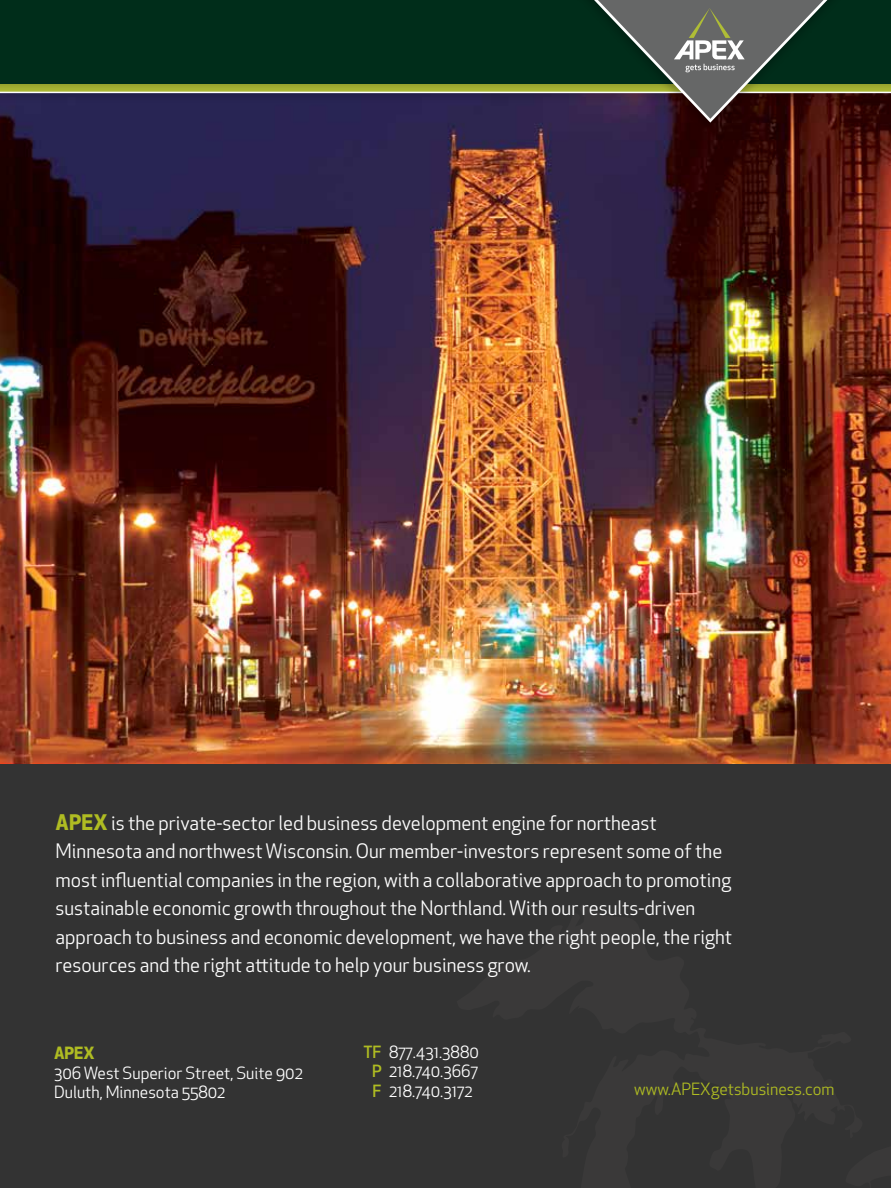
<style>
.page{position:relative;width:891px;height:1188px;background:#fff}
.page>*{position:absolute;margin:0;border:0;box-sizing:border-box;transform-origin:0 0}
.t1{font:700 21px "Apex New";color:#afbc22}
.t2{font:19.5px/28.5px "Apex New";color:#fff}
.t3{font:16.5px/19.8px "Apex New";color:#fff}
.t4{font:16.5px "Apex New";color:#afbc22}
.t5{font:700 16.5px "Apex New";color:#afbc22}
.s1{font-weight:500;color:#afbc22}
</style>
<div class="page">
<div style="left:0;top:594px;width:891px;height:594px;background:#333"></div>
<img style="left:0;top:123px;width:891px;height:640px">
<div style="left:569px;top:0;width:283px;height:135px;background:#000;opacity:.25"></div>
<svg style="left:0;top:0;width:891px;height:123px;background:#263c32"></svg>
<p class="t1" style="left:56px;top:807px;width:28px">APEX</p>
<p class="t2" style="left:56px;top:808px;width:678px;text-indent:56px">is the private-sector led business development engine for northeast Minnesota and northwest Wisconsin. Our member-investors represent some of the most influential companies in the region, with a collaborative approach to promoting sustainable economic growth throughout the Northland. With our results-driven approach to business and economic development, we have the right people, the right resources and the right attitude to help your business grow.</p>
<p class="t5" style="left:54px;top:1041px;width:22px">APEX</p>
<p class="t3" style="left:54px;top:1063px;width:250px">306 West Superior Street, Suite 902<br>Duluth, Minnesota 55802</p>
<p class="t3" style="left:363px;top:1042px;width:117px;text-align:center"><span class="s1">TF</span> 877.431.3880<br><span class="s1">P</span> 218.740.3667<br><span class="s1">F</span> 218.740.3172</p>
<p class="t4" style="left:634px;top:1078px;width:202px">www.APEXgetsbusiness.com</p>
</div>
